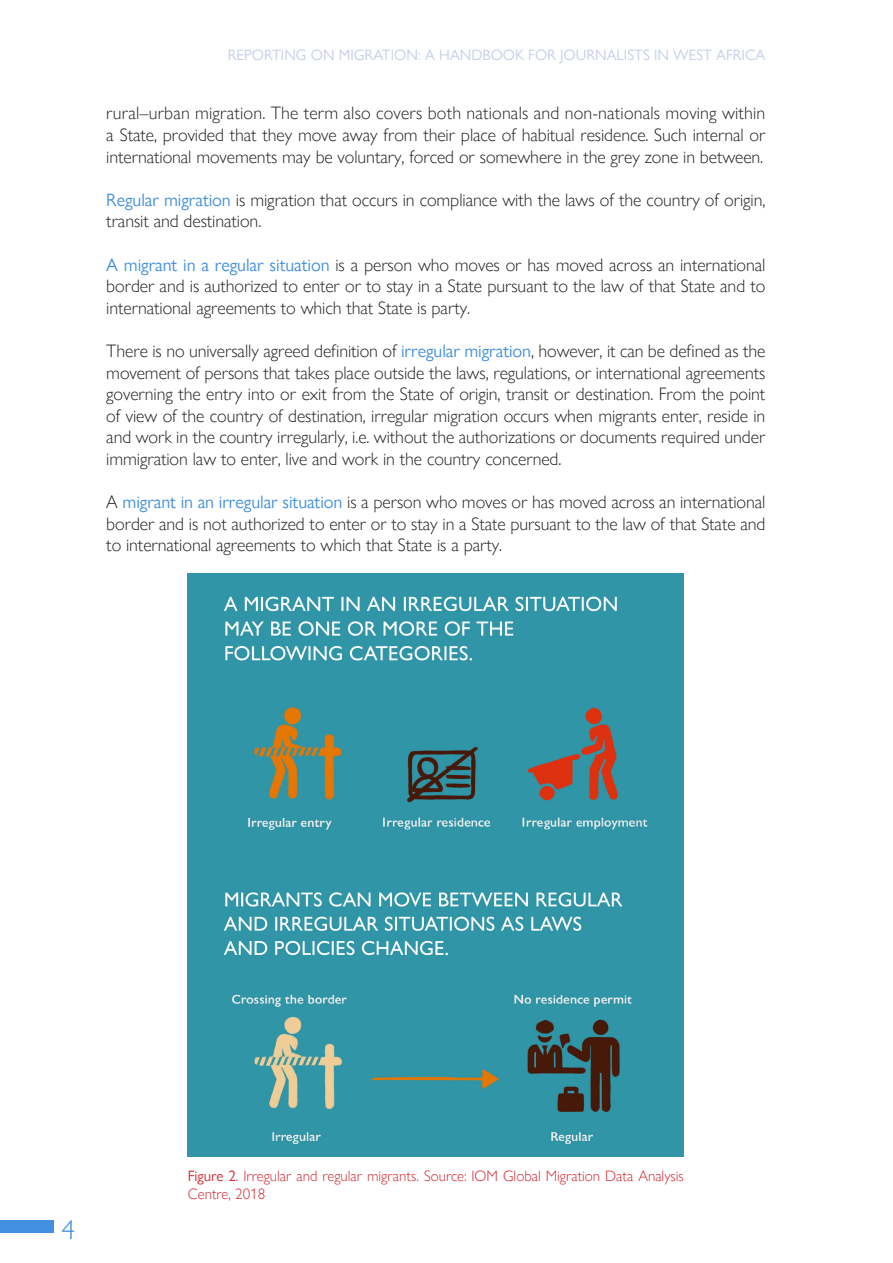
<style>
.page{position:relative;width:893px;height:1263px;background:#fff}
.page>*{position:absolute;margin:0;border:0;box-sizing:border-box;transform-origin:0 0}
.t1{font:300 27px "Gill Sans Nova";color:#418fde}
.Text{font:300 18px/21.6px "Gill Sans Nova";letter-spacing:-.005em;color:#231f20;text-align:justify}
.t2{font:300 15px/18px "Gill Sans Nova";color:#d22630}
.t3{font:15px "Gill Sans Nova";color:#c2cee8}
.s1{font-weight:400;color:#418fde}
.s2{font-weight:400}
</style>
<div class="page">
<div style="left:0;top:1220px;width:53px;height:13px;background:#418fde"></div>
<img style="left:188px;top:574px;width:496px;height:583px">
<p class="t3" style="left:228px;top:46px;width:408px">REPORTING ON MIGRATION: A HANDBOOK FOR JOURNALISTS</p>
<p class="t3" style="left:654px;top:46px;width:43px">IN WEST</p>
<p class="t3" style="left:716px;top:46px;width:51px">AFRICA</p>
<p class="Text" style="left:106px;top:102px;width:661px">rural–urban migration. The term also covers both nationals and non-nationals moving within a State, provided that they move away from their place of habitual residence. Such internal or international movements may be voluntary, forced or somewhere in the grey zone in between.</p>
<p class="Text" style="left:106px;top:189px;width:661px"><span class="s1">Regular migration</span> is migration that occurs in compliance with the laws of the country of origin, transit and destination.</p>
<p class="Text" style="left:106px;top:254px;width:661px"><span class="s1">A migrant in a regular situation</span> is a person who moves or has moved across an international border and is authorized to enter or to stay in a State pursuant to the law of that State and to international agreements to which that State is party.</p>
<p class="Text" style="left:106px;top:340px;width:661px">There is no universally agreed definition of <span class="s1">irregular migration</span>, however, it can be defined as the movement of persons that takes place outside the laws, regulations, or international agreements governing the entry into or exit from the State of origin, transit or destination. From the point of view of the country of destination, irregular migration occurs when migrants enter, reside in and work in the country irregularly, i.e. without the authorizations or documents required under immigration law to enter, live and work in the country concerned.</p>
<p class="Text" style="left:106px;top:491px;width:661px">A <span class="s1">migrant in an irregular situation</span> is a person who moves or has moved across an international border and is not authorized to enter or to stay in a State pursuant to the law of that State and to international agreements to which that State is a party.</p>
<h1 class="t1" style="left:62px;top:1213px;width:15px">4</h1>
<p class="t2" style="left:188px;top:1167px;width:497px"><span class="s2">Figure 2</span>. Irregular and regular migrants. Source: IOM Global Migration Data Analysis<br>Centre, 2018</p>
</div>
